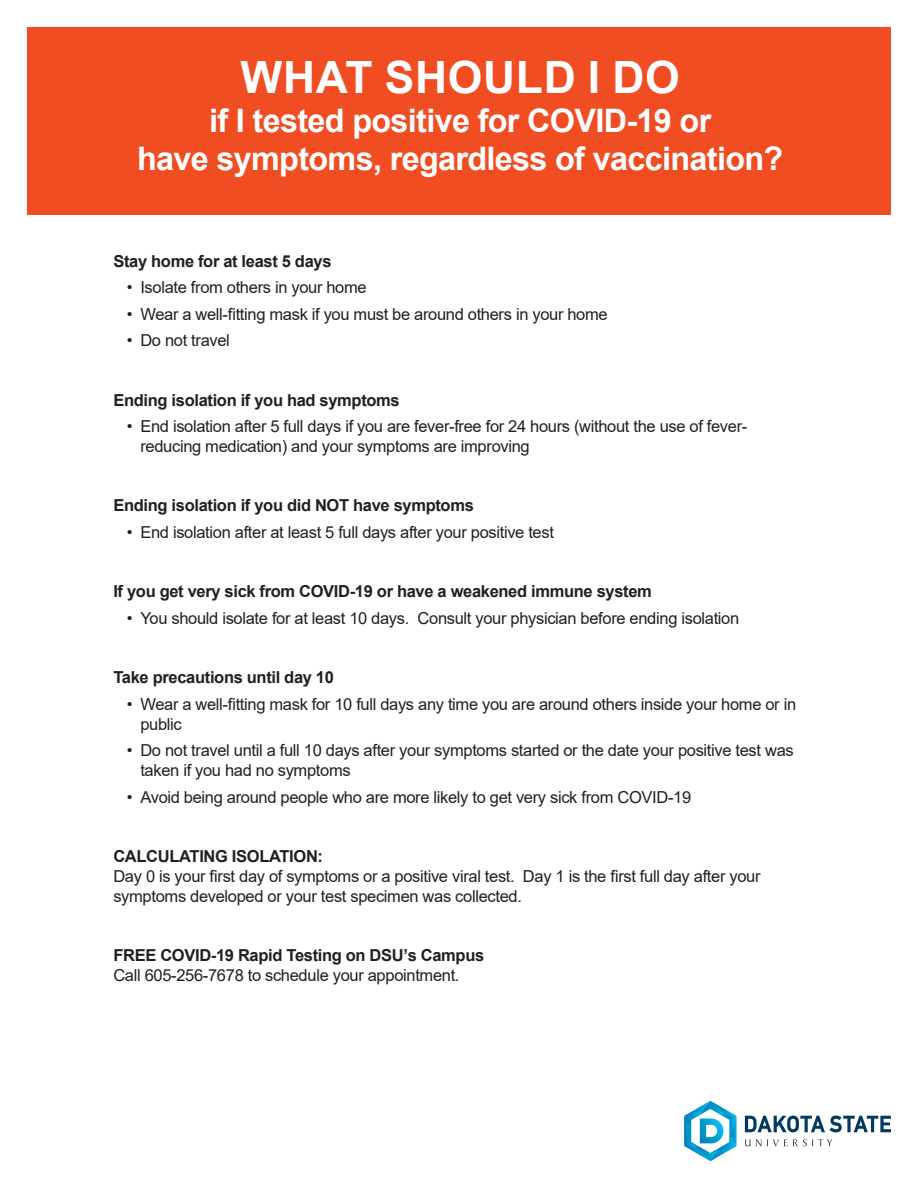
<style>
.page{position:relative;width:918px;height:1188px;background:#fff}
.page>*{position:absolute;margin:0;border:0;box-sizing:border-box;transform-origin:0 0}
.t1{font:700 44.4px "Arial";letter-spacing:.015em;color:#fff}
.t2{font:700 32.4px "Arial";letter-spacing:-.02em;color:#fff}
.t3{font:16.5px/19.8px "Arial";letter-spacing:-.02em;color:#231f20}
.t4{font:700 16.5px "Arial";letter-spacing:-.02em;color:#231f20}
.s1{font-weight:700}
</style>
<div class="page">
<div style="left:27px;top:27px;width:864px;height:188px;background:#f04d22"></div>
<svg style="left:745px;top:1139px;width:87px;height:7px"></svg>
<svg style="left:684px;top:1101px;width:52px;height:60px"></svg>
<svg style="left:745px;top:1116px;width:146px;height:16px"></svg>
<p class="t1" style="left:241px;top:46px;width:441px">WHAT SHOULD I DO</p>
<p class="t2" style="left:209px;top:97px;width:504px">if I tested positive for COVID-19 or</p>
<p class="t2" style="left:137px;top:136px;width:648px">have symptoms, regardless of vaccination?</p>
<p class="t4" style="left:113px;top:249px;width:220px">Stay home for at least 5 days</p>
<p class="t3" style="left:127px;top:277px;width:241px">• Isolate from others in your home</p>
<p class="t3" style="left:127px;top:304px;width:482px">• Wear a well-fitting mask if you must be around others in your home</p>
<p class="t3" style="left:127px;top:330px;width:105px">• Do not travel</p>
<p class="t4" style="left:113px;top:388px;width:288px">Ending isolation if you had symptoms</p>
<p class="t3" style="left:140px;top:416px;width:609px;text-indent:-14px">• End isolation after 5 full days if you are fever-free for 24 hours (without the use of fever&shy;reducing medication) and your symptoms are improving</p>
<p class="t4" style="left:113px;top:494px;width:362px">Ending isolation if you did NOT have symptoms</p>
<p class="t3" style="left:127px;top:522px;width:429px">• End isolation after at least 5 full days after your positive test</p>
<p class="t4" style="left:113px;top:580px;width:540px">If you get very sick from COVID-19 or have a weakened immune system</p>
<p class="t3" style="left:127px;top:608px;width:614px">• You should isolate for at least 10 days. Consult your physician before ending isolation</p>
<p class="t4" style="left:113px;top:666px;width:222px">Take precautions until day 10</p>
<p class="t3" style="left:140px;top:694px;width:657px;text-indent:-14px">• Wear a well-fitting mask for 10 full days any time you are around others inside your home or in public</p>
<p class="t3" style="left:140px;top:740px;width:655px;text-indent:-14px">• Do not travel until a full 10 days after your symptoms started or the date your positive test was taken if you had no symptoms</p>
<p class="t3" style="left:127px;top:787px;width:566px">• Avoid being around people who are more likely to get very sick from COVID-19</p>
<p class="t3" style="left:113px;top:846px;width:649px"><span class="s1">CALCULATING ISOLATION:<br></span>Day 0 is your first day of symptoms or a positive viral test. Day 1 is the first full day after your symptoms developed or your test specimen was collected.</p>
<p class="t3" style="left:113px;top:945px;width:372px"><span class="s1">FREE COVID-19 Rapid Testing on DSU’s Campus<br></span>Call 605-256-7678 to schedule your appointment.</p>
</div>
